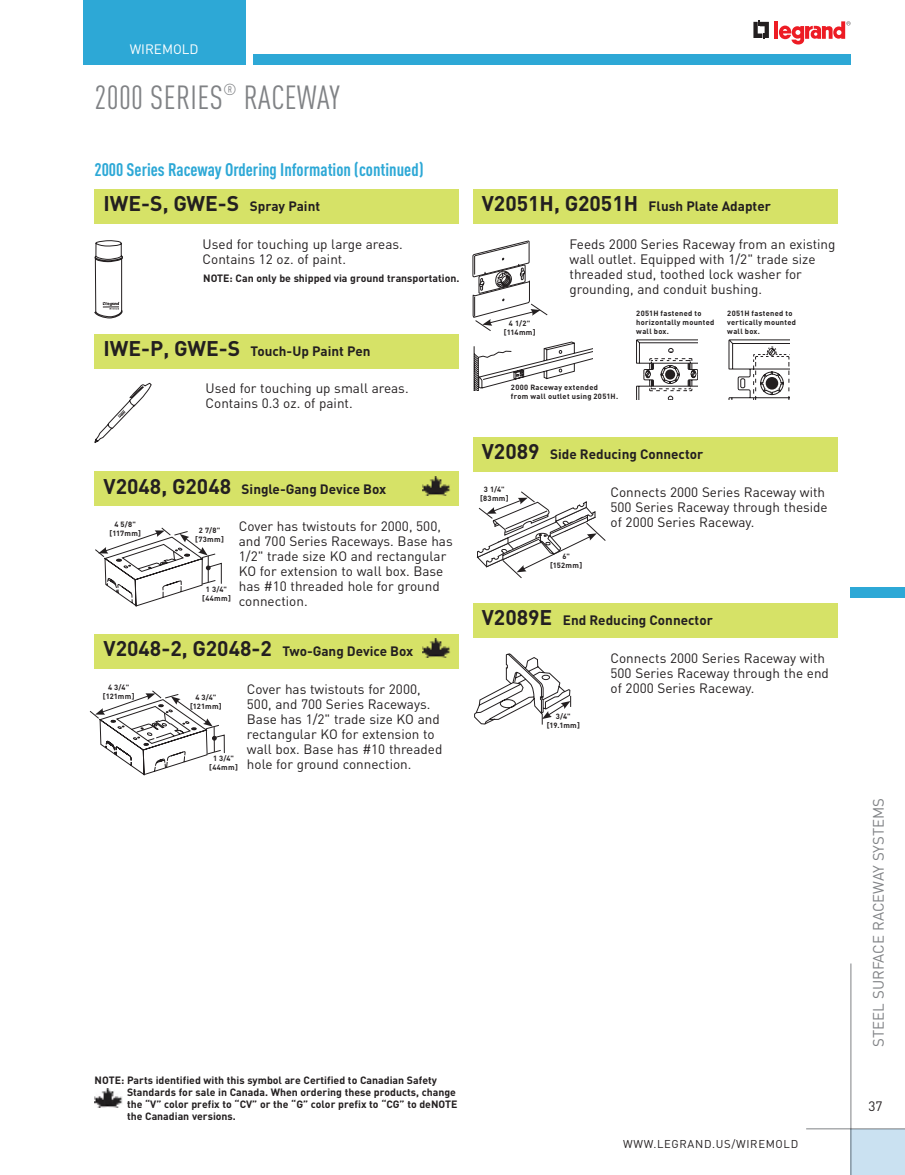
<style>
.page{position:relative;width:905px;height:1175px;background:#fff}
.page>*{position:absolute;margin:0;border:0;box-sizing:border-box;transform-origin:0 0}
.t1{font:condensed 33px "DIN Pro";letter-spacing:.01em;color:#808285}
.t2{font:700 21px "DIN Pro";color:#231f20}
.t3{font:700 condensed 18px "DIN Pro";color:#2da8d6}
.t4{font:15px "DIN Pro";color:#808285}
.t5{font:13.5px/15px "DIN Pro";color:#231f20}
.t6{font:700 13.5px "DIN Pro";color:#231f20}
.t7{font:13.5px "DIN Pro";color:#fff}
.t8{font:11.25px "DIN Pro";letter-spacing:.06em;color:#231f20}
.t9{font:700 10.5px/12px "DIN Pro";color:#231f20}
.t10{font:700 7.5px/9px "DIN Pro";letter-spacing:.04em;color:#231f20;text-align:center}
.s1{font-size:13.5px}
.s2{font-size:21px}
</style>
<div class="page">
<div style="left:850px;top:1129px;width:54px;height:45px;background:#cae1f1"></div>
<hr style="left:806px;top:1128px;width:98px;height:1px;background:#808285">
<hr style="left:850px;top:963px;width:1px;height:211px;background:#808285">
<div style="left:850px;top:587px;width:54px;height:11px;background:#2da8d6"></div>
<svg style="left:753px;top:20px;width:15px;height:19px"></svg>
<hr style="left:774px;top:21px;width:4px;height:18px;background:#ed1c24">
<svg style="left:779px;top:21px;width:71px;height:24px"></svg>
<div style="left:253px;top:54px;width:597px;height:11px;background:#2da8d6"></div>
<div style="left:83px;top:0;width:162px;height:65px;background:#2da8d6"></div>
<svg style="left:94px;top:240px;width:29px;height:78px"></svg>
<svg style="left:95px;top:383px;width:56px;height:60px"></svg>
<div style="left:95px;top:334px;width:364px;height:34px;background:#d6e267"></div>
<img style="left:95px;top:1088px;width:27px;height:19px">
<svg style="left:95px;top:527px;width:127px;height:79px"></svg>
<svg style="left:89px;top:690px;width:136px;height:85px"></svg>
<div style="left:94px;top:471px;width:365px;height:35px;background:#d6e267"></div>
<img style="left:422px;top:476px;width:28px;height:19px">
<div style="left:94px;top:634px;width:365px;height:35px;background:#d6e267"></div>
<img style="left:422px;top:639px;width:28px;height:19px">
<div style="left:94px;top:189px;width:365px;height:35px;background:#d6e267"></div>
<svg style="left:472px;top:241px;width:76px;height:90px"></svg>
<svg style="left:636px;top:339px;width:61px;height:60px"></svg>
<svg style="left:728px;top:339px;width:61px;height:60px"></svg>
<svg style="left:474px;top:341px;width:118px;height:49px"></svg>
<div style="left:472px;top:189px;width:365px;height:35px;background:#d6e267"></div>
<svg style="left:477px;top:491px;width:129px;height:87px"></svg>
<div style="left:473px;top:437px;width:364px;height:34px;background:#d6e267"></div>
<svg style="left:474px;top:653px;width:97px;height:71px"></svg>
<div style="left:473px;top:603px;width:364px;height:34px;background:#d6e267"></div>
<p class="t7" style="left:130px;top:40px;width:70px">WIREMOLD</p>
<h1 class="t1" style="left:94px;top:78px;width:247px">2000 SERIES<sup>®</sup> RACEWAY</h1>
<h3 class="t3" style="left:95px;top:158px;width:330px">2000 Series Raceway Ordering Information (continued)</h3>
<h2 class="t2" style="left:104px;top:189px;width:218px">IWE-S, GWE-S <span class="s1">Spray Paint</span></h2>
<p class="t5" style="left:202px;top:236px;width:202px">used for touching up large areas.<br>Contains 12 oz. of paint.</p>
<p class="t9" style="left:203px;top:272px;width:258px">NOTE: Can only be shipped via ground transportation.</p>
<p class="t6" style="left:104px;top:342px;width:268px"><span class="s2">IWE-P, GWE-S</span> Touch-Up Paint Pen</p>
<p class="t5" style="left:206px;top:380px;width:204px">used for touching up small areas.<br>Contains 0.3 oz. of paint.</p>
<p class="t6" style="left:104px;top:479px;width:284px"><span class="s2">V2048, G2048</span> Single-Gang Device Box</p>
<p class="t10" style="left:109px;top:519px;width:33px">4 5/8" [117mm]</p>
<p class="t10" style="left:195px;top:525px;width:30px">2 7/8" [73mm]</p>
<p class="t10" style="left:202px;top:585px;width:30px">1 3/4" [44mm]</p>
<p class="t5" style="left:239px;top:518px;width:215px">Cover has twistouts for 2000, 500, and 700 series Raceways. Base has<br>1/2" trade size KO and rectangular<br>KO for extension to wall box. Base has #10 threaded hole for ground connection.</p>
<p class="t6" style="left:104px;top:642px;width:311px"><span class="s2">V2048-2, G2048-2</span> Two-Gang Device Box</p>
<p class="t10" style="left:103px;top:682px;width:33px">4 3/4" [121mm]</p>
<p class="t10" style="left:190px;top:692px;width:33px">4 3/4" [121mm]</p>
<p class="t10" style="left:209px;top:753px;width:30px">1 3/4" [44mm]</p>
<p class="t5" style="left:247px;top:681px;width:197px">Cover has twistouts for 2000,<br>500, and 700 series Raceways.<br>Base has 1/2" trade size KO and rectangular KO for extension to wall box. Base has #10 threaded hole for ground connection.</p>
<p class="t6" style="left:482px;top:197px;width:290px"><span class="s2">V2051H, G2051H</span> Flush Plate Adapter</p>
<p class="t5" style="left:569px;top:236px;width:267px">Feeds 2000 series Raceway from an existing wall outlet. Equipped with 1/2" trade size threaded stud, toothed lock washer for grounding, and conduit bushing.</p>
<p class="t10" style="left:504px;top:318px;width:33px">4 1/2" [114mm]</p>
<p class="t10" style="left:636px;top:308px;width:80px;text-align:left">2051H fastened to horizontally mounted wall box.</p>
<p class="t10" style="left:727px;top:308px;width:70px;text-align:left">2051H fastened to vertically mounted wall box.</p>
<p class="t10" style="left:511px;top:382px;width:109px;text-align:left">2000 Raceway extended<br>from wall outlet using 2051H.</p>
<p class="t6" style="left:482px;top:445px;width:223px"><span class="s2">V2089</span> Side Reducing Connector</p>
<p class="t10" style="left:480px;top:485px;width:30px">3 1/4" [83mm]</p>
<p class="t5" style="left:610px;top:484px;width:219px">Connects 2000 series Raceway with<br>500 series Raceway through theside of 2000 series Raceway.</p>
<p class="t10" style="left:550px;top:551px;width:34px">6" [152mm]</p>
<p class="t6" style="left:482px;top:611px;width:232px"><span class="s2">V2089E</span> End Reducing Connector</p>
<p class="t10" style="left:546px;top:711px;width:35px">3/4" [19.1mm]</p>
<p class="t5" style="left:610px;top:649px;width:220px">Connects 2000 series Raceway with<br>500 series Raceway through the end of 2000 series Raceway.</p>
<p class="t9" style="left:127px;top:1073px;width:332px;text-indent:-32px">NOTE: Parts identified with this symbol are Certified to Canadian Safety Standards for sale in Canada. When ordering these products, change the “V” color prefix to “CV” or the “G” color prefix to “CG” to deNOTE the Canadian versions.</p>
<p class="t8" style="left:623px;top:1135px;width:177px">www.LEGRAND.us/WIREMOLD</p>
<p class="t4" style="left:868px;top:1046px;width:250px;rotate:-90deg">STEEL SURFACE RACEWAY SYSTEMS</p>
<p class="t5" style="left:868px;top:1097px;width:16px">37</p>
</div>
